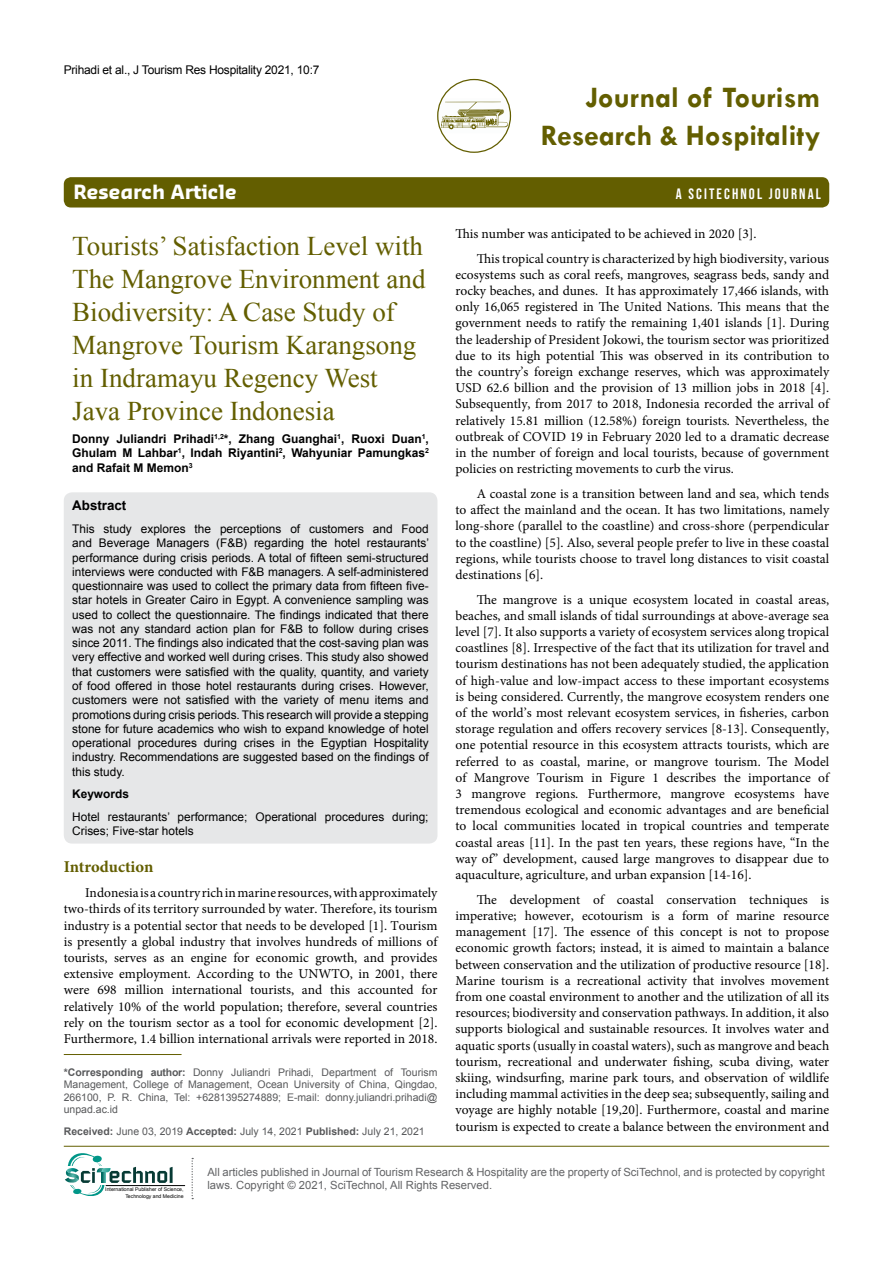
<style>
.page{position:relative;width:893px;height:1263px;background:#fff}
.page>*{position:absolute;margin:0;border:0;box-sizing:border-box;transform-origin:0 0}
.t1{font:700 30px/37.5px "Tw Cen";color:#635e00;text-align:right}
.t2{font:27px/33px "Times New Roman";color:#635e00}
.t3{font:700 19.2px "Sansa";color:#fff}
.t4{font:700 16.5px "Minion Pro";letter-spacing:-.005em;color:#635e00}
.t5{font:15px "Bebas Neue";letter-spacing:.14em;color:#fff}
.t6{font:13.5px/16.2px "Minion Pro";color:#000;text-align:justify}
.t7{font:700 13.35px "Arial";color:#000}
.t8{font:700 12px/14.4px "Arial";color:#000;text-align:justify}
.t9{font:12px "Arial";letter-spacing:-.02em;color:#000}
.t10{font:11.85px/14.2px "Arial";color:#000;text-align:justify}
.t11{font:700 11.85px "Arial";color:#000}
.t12{font:11.25px/13.5px "Arial";color:#636466}
.t13{font:10.5px/12.6px "Arial";color:#58595b;text-align:justify}
.t14{font:5.1px/6.1px "Arial";color:#000;text-align:right}
.s1{font-weight:700}
</style>
<div class="page">
<div style="left:64px;top:177px;width:765px;height:30px;background:#635e00;border-radius:7px"></div>
<hr style="left:64px;top:1146px;width:765px;height:1px;background:#635e00">
<svg style="left:438px;top:98px;width:72px;height:36px"></svg>
<div style="left:437px;top:79px;width:74px;height:74px;border:1px solid #635e00;border-radius:50%"></div>
<hr style="left:106px;top:1185px;width:79px;height:1px;background:#000">
<svg style="left:192px;top:1158px;width:1px;height:41px"></svg>
<svg style="left:65px;top:1153px;width:108px;height:43px"></svg>
<div style="left:64px;top:492px;width:373px;height:351px;background:#e6e7e8;border-radius:8px"></div>
<hr style="left:64px;top:1054px;width:118px;height:1px;background:#635e00">
<p class="t9" style="left:64px;top:62px;width:257px">Prihadi et al., J Tourism Res Hospitality 2021, 10:7</p>
<h1 class="t1" style="left:541px;top:78px;width:281px">Journal of Tourism<br>Research &amp; Hospitality</h1>
<h3 class="t3" style="left:74px;top:179px;width:165px">Research Article</h3>
<p class="t5" style="left:676px;top:185px;width:147px">A SCITECHNOL JOURNAL</p>
<h2 class="t2" style="left:72px;top:229px;width:355px">Tourists’ Satisfaction Level with<br>The Mangrove Environment and<br>Biodiversity: A Case Study of<br>Mangrove Tourism Karangsong in Indramayu Regency West<br>Java Province Indonesia</h2>
<p class="t8" style="left:72px;top:432px;width:358px">Donny Juliandri Prihadi<sup>1,2</sup>*, Zhang Guanghai<sup>1</sup>, Ruoxi Duan<sup>1</sup>, Ghulam M Lahbar<sup>1</sup>, Indah Riyantini<sup>2</sup>, Wahyuniar Pamungkas<sup>2 </sup>and Rafait M Memon<sup>3</sup></p>
<p class="t7" style="left:72px;top:497px;width:56px">Abstract</p>
<p class="t10" style="left:72px;top:522px;width:358px">This study explores the perceptions of customers and Food and Beverage Managers (F&amp;B) regarding the hotel restaurants’ performance during crisis periods. A total of fifteen semi-structured interviews were conducted with F&amp;B managers. A self-administered questionnaire was used to collect the primary data from fifteen five&shy;star hotels in Greater Cairo in Egypt. A convenience sampling was used to collect the questionnaire. The findings indicated that there was not any standard action plan for F&amp;B to follow during crises since 2011. The findings also indicated that the cost-saving plan was very effective and worked well during crises. This study also showed that customers were satisfied with the quality, quantity, and variety of food offered in those hotel restaurants during crises. However, customers were not satisfied with the variety of menu items and promotions during crisis periods. This research will provide a stepping stone for future academics who wish to expand knowledge of hotel operational procedures during crises in the Egyptian Hospitality industry. Recommendations are suggested based on the findings of this study.</p>
<p class="t11" style="left:72px;top:786px;width:58px">Keywords</p>
<p class="t10" style="left:72px;top:810px;width:358px">Hotel restaurants’ performance; Operational procedures during;<br>Crises; Five-star hotels</p>
<p class="t4" style="left:64px;top:855px;width:91px">Introduction</p>
<p class="t6" style="left:64px;top:885px;width:375px;text-indent:21px">Indonesia is a country rich in marine resources, with approximately two-thirds of its territory surrounded by water. Therefore, its tourism industry is a potential sector that needs to be developed [1]. Tourism is presently a global industry that involves hundreds of millions of tourists, serves as an engine for economic growth, and provides extensive employment. According to the UNWTO, in 2001, there were 698 million international tourists, and this accounted for relatively 10% of the world population; therefore, several countries rely on the tourism sector as a tool for economic development [2].<br>Furthermore, 1.4 billion international arrivals were reported in 2018.</p>
<p class="t13" style="left:64px;top:1066px;width:375px"><span class="s1">*Corresponding author:</span> Donny Juliandri Prihadi, Department of Tourism Management, College of Management, Ocean University of China, Qingdao, 266100, P. R. China, Tel: +6281395274889; E-mail: donny.juliandri.prihadi@ unpad.ac.id</p>
<p class="t13" style="left:64px;top:1125px;width:362px"><span class="s1">Received:</span> June 03, 2019 <span class="s1">Accepted:</span> July 14, 2021 <span class="s1">Published:</span> July 21, 2021</p>
<p class="t6" style="left:477px;top:221px;width:354px;line-height:24.8px;text-indent:-21px">This number was anticipated to be achieved in 2020 [3].<br>This tropical country is characterized by high biodiversity, various</p>
<p class="t6" style="left:455px;top:266px;width:375px">ecosystems such as coral reefs, mangroves, seagrass beds, sandy and rocky beaches, and dunes. It has approximately 17,466 islands, with only 16,065 registered in The United Nations. This means that the government needs to ratify the remaining 1,401 islands [1]. During the leadership of President Jokowi, the tourism sector was prioritized due to its high potential This was observed in its contribution to the country’s foreign exchange reserves, which was approximately USD 62.6 billion and the provision of 13 million jobs in 2018 [4].<br>Subsequently, from 2017 to 2018, Indonesia recorded the arrival of relatively 15.81 million (12.58%) foreign tourists. Nevertheless, the outbreak of COVID 19 in February 2020 led to a dramatic decrease in the number of foreign and local tourists, because of government policies on restricting movements to curb the virus.</p>
<p class="t6" style="left:455px;top:486px;width:375px;text-indent:21px">A coastal zone is a transition between land and sea, which tends to affect the mainland and the ocean. It has two limitations, namely long-shore (parallel to the coastline) and cross-shore (perpendicular to the coastline) [5]. Also, several people prefer to live in these coastal regions, while tourists choose to travel long distances to visit coastal destinations [6].</p>
<p class="t6" style="left:455px;top:591px;width:375px;text-indent:21px">The mangrove is a unique ecosystem located in coastal areas, beaches, and small islands of tidal surroundings at above-average sea level [7]. It also supports a variety of ecosystem services along tropical coastlines [8]. Irrespective of the fact that its utilization for travel and tourism destinations has not been adequately studied, the application of high-value and low-impact access to these important ecosystems is being considered. Currently, the mangrove ecosystem renders one of the world’s most relevant ecosystem services, in fisheries, carbon storage regulation and offers recovery services [8-13]. Consequently, one potential resource in this ecosystem attracts tourists, which are referred to as coastal, marine, or mangrove tourism. The Model of Mangrove Tourism in Figure 1 describes the importance of 3 mangrove regions. Furthermore, mangrove ecosystems have tremendous ecological and economic advantages and are beneficial to local communities located in tropical countries and temperate coastal areas [11]. In the past ten years, these regions have, “In the way of” development, caused large mangroves to disappear due to aquaculture, agriculture, and urban expansion [14-16].</p>
<p class="t6" style="left:455px;top:891px;width:375px;text-indent:21px">The development of coastal conservation techniques is imperative; however, ecotourism is a form of marine resource management [17]. The essence of this concept is not to propose economic growth factors; instead, it is aimed to maintain a balance between conservation and the utilization of productive resource [18].<br>Marine tourism is a recreational activity that involves movement from one coastal environment to another and the utilization of all its resources; biodiversity and conservation pathways. In addition, it also supports biological and sustainable resources. It involves water and aquatic sports (usually in coastal waters), such as mangrove and beach tourism, recreational and underwater fishing, scuba diving, water skiing, windsurfing, marine park tours, and observation of wildlife including mammal activities in the deep sea; subsequently, sailing and voyage are highly notable [19,20]. Furthermore, coastal and marine tourism is expected to create a balance between the environment and</p>
<p class="t14" style="left:105px;top:1186px;width:80px">International Publisher of Science,<br>Technology and Medicine</p>
<p class="t12" style="left:207px;top:1165px;width:619px">All articles published in Journal of Tourism Research &amp; Hospitality are the property of SciTechnol, and is protected by copyright laws. Copyright © 2021, SciTechnol, All Rights Reserved.</p>
</div>
